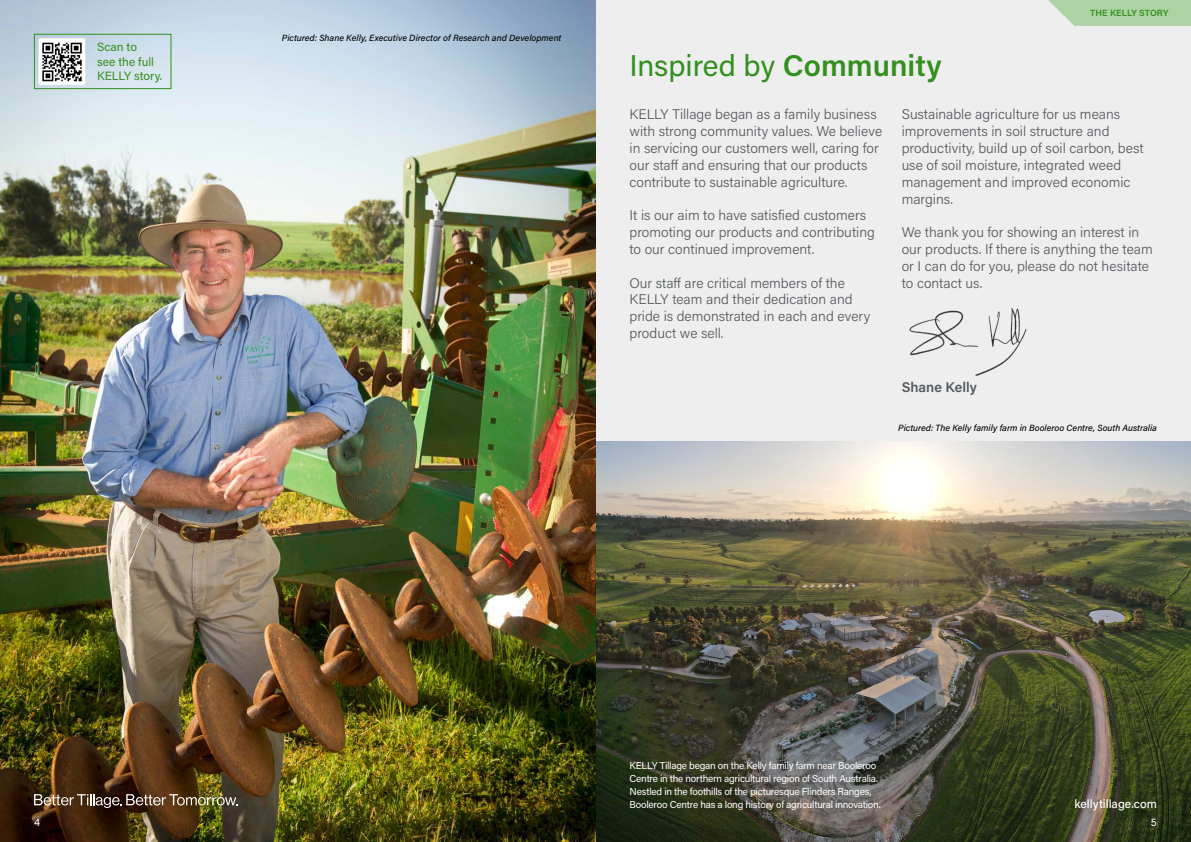
<style>
.page{position:relative;width:1191px;height:842px;background:#fff}
.page>*{position:absolute;margin:0;border:0;box-sizing:border-box;transform-origin:0 0}
.H2_Titles{font:30px "Acumin Pro";color:#33901d}
.t1{font:300 14px/16.8px "Acumin Pro";color:#55595c}
.t2{font:600 14px "Acumin Pro";color:#55595c}
.t3{font:12px/14.4px "Acumin Pro";color:#33901d}
.t4{font:500 12px "Acumin Pro";color:#fff}
.t5{font:11px "Acumin Pro";color:#fff}
.t6{font:10px/13px "Acumin Pro";letter-spacing:-.025em;color:#fff}
.t7{font:italic 500 9px "Acumin Pro";color:#000}
.Tab_Label_Green{font:600 9px "Acumin Pro";letter-spacing:.01em;color:#33901d}
.s1{font-weight:600}
</style>
<div class="page">
<div style="left:595px;top:0;width:596px;height:660px;background:#eeeeef"></div>
<img style="left:595px;top:441px;width:596px;height:401px">
<svg style="left:1048px;top:0;width:143px;height:26px;background:#b3d5ab"></svg>
<img style="left:909px;top:308px;width:118px;height:68px">
<img style="left:0;top:0;width:595px;height:842px">
<img style="left:39px;top:38px;width:46px;height:47px">
<div style="left:34px;top:34px;width:137px;height:55px;border:1px solid #33901d"></div>
<img style="left:34px;top:794px;width:204px;height:14px">
<p class="t3" style="left:97px;top:40px;width:67px">Scan to<br>see the full<br>KELLY story.</p>
<p class="t7" style="left:282px;top:31px;width:281px">Pictured: Shane Kelly, Executive Director of Research and Development</p>
<p class="H2_Titles" style="left:629px;top:45px;width:313px">Inspired by <span class="s1">Community</span></p>
<p class="Tab_Label_Green" style="left:1090px;top:6px;width:80px">THE KELLY STORY</p>
<p class="t1" style="left:629px;top:106px;width:254px">KELLY Tillage began as a family business with strong community values. We believe in servicing our customers well, caring for our staff and ensuring that our products contribute to sustainable agriculture.</p>
<p class="t1" style="left:629px;top:206px;width:247px">It is our aim to have satisfied customers promoting our products and contributing to our continued improvement.</p>
<p class="t1" style="left:629px;top:274px;width:242px">Our staff are critical members of the<br>KELLY team and their dedication and pride is demonstrated in each and every product we sell.</p>
<p class="t1" style="left:901px;top:106px;width:243px">Sustainable agriculture for us means improvements in soil structure and productivity, build up of soil carbon, best use of soil moisture, integrated weed management and improved economic margins.</p>
<p class="t1" style="left:901px;top:223px;width:253px">We thank you for showing an interest in our products. If there is anything the team or I can do for you, please do not hesitate to contact us.</p>
<p class="t2" style="left:901px;top:377px;width:77px">Shane Kelly</p>
<p class="t7" style="left:898px;top:422px;width:260px">Pictured: The Kelly family farm in Booleroo Centre, South Australia</p>
<p class="t6" style="left:629px;top:758px;width:253px">KELLY Tillage began on the Kelly family farm near Booleroo Centre in the northern agricultural region of South Australia.<br>Nestled in the foothills of the picturesque Flinders Ranges, Booleroo Centre has a long history of agricultural innovation.</p>
<p class="t4" style="left:1074px;top:795px;width:84px">kellytillage.com</p>
<p class="t5" style="left:34px;top:814px;width:7px">4</p>
<p class="t5" style="left:1151px;top:814px;width:7px">5</p>
</div>
